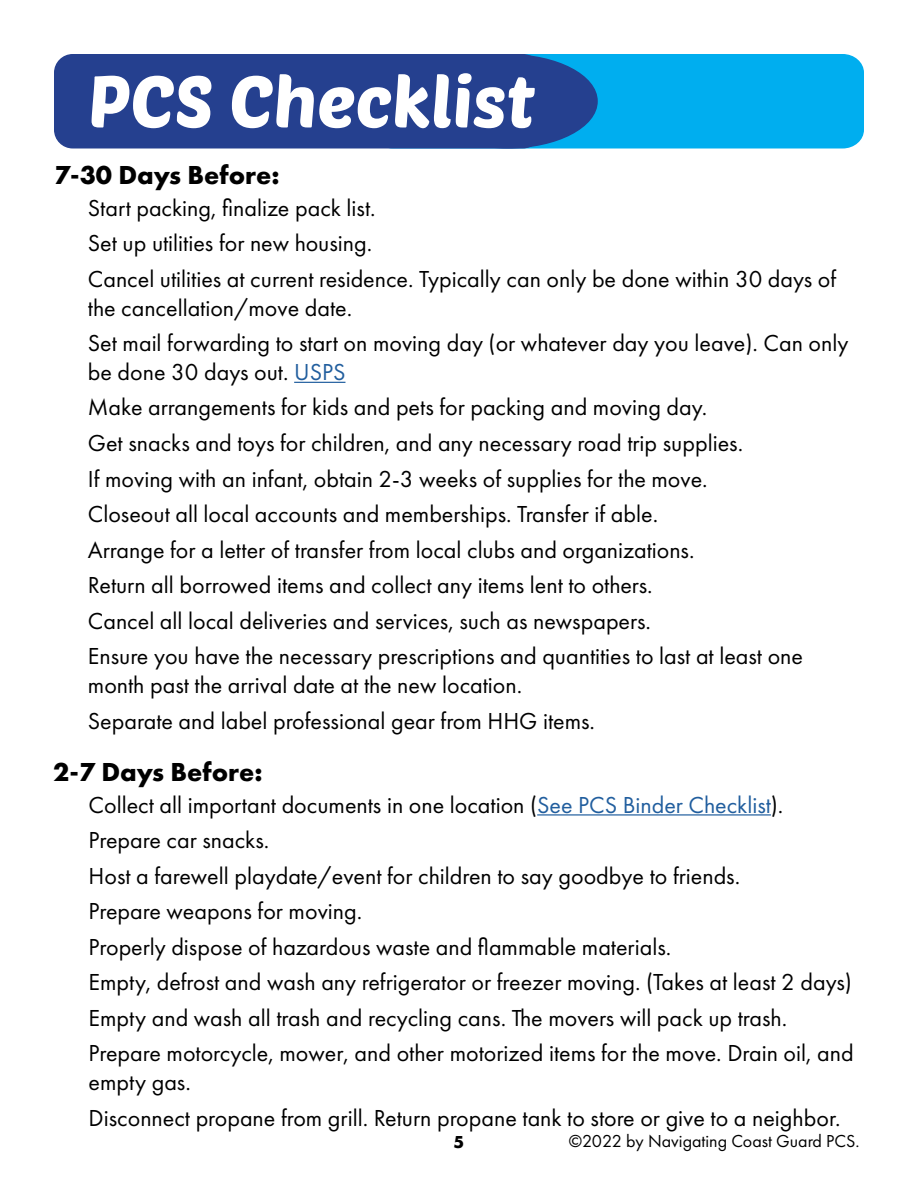
<style>
.page{position:relative;width:918px;height:1188px;background:#fff}
.page>*{position:absolute;margin:0;border:0;box-sizing:border-box;transform-origin:0 0}
.t1{font:72px "Poetsen One";color:#fff}
.t2{font:700 27px "Futura PT";color:#000}
.t3{font:24px/35.5px "Futura PT";color:#000}
.t4{font:18px "Futura PT";color:#000}
.t5{font:700 18px "Futura PT";color:#000}
.s1{color:#215e9e}
</style>
<div class="page">
<hr style="left:294px;top:382px;width:51px;height:1px;background:#215e9e">
<hr style="left:537px;top:814px;width:234px;height:2px;background:#215e9e">
<div style="left:371px;top:54px;width:493px;height:95px;background:#00aeef"></div>
<div style="left:418px;top:55px;width:179px;height:93px;background:#25408f;border-radius:50%"></div>
<div style="left:55px;top:55px;width:486px;height:93px;background:#25408f;border-radius:18px"></div>
<div style="left:54px;top:54px;width:488px;height:94px;border:2px solid #25408f;border-radius:18px"></div>
<h1 class="t1" style="left:88px;top:56px;width:449px">PCS Checklist</h1>
<p class="t2" style="left:54px;top:158px;width:227px">7-30 Days Before:</p>
<p class="t3" style="left:88px;top:190px;width:750px">Start packing, finalize pack list.<br>Set up utilities for new housing.<br>Cancel utilities at current residence. Typically can only be done within 30 days of</p>
<p class="t3" style="left:88px;top:290px;width:762px">the cancellation/move date.<br>Set mail forwarding to start on moving day (or whatever day you leave). Can only</p>
<p class="t3" style="left:88px;top:354px;width:717px">be done 30 days out. <span class="s1">USPS<br></span>Make arrangements for kids and pets for packing and moving day.<br>Get snacks and toys for children, and any necessary road trip supplies.<br>If moving with an infant, obtain 2-3 weeks of supplies for the move.<br>Closeout all local accounts and memberships. Transfer if able.<br>Arrange for a letter of transfer from local clubs and organizations.<br>Return all borrowed items and collect any items lent to others.<br>Cancel all local deliveries and services, such as newspapers.<br>Ensure you have the necessary prescriptions and quantities to last at least one</p>
<p class="t3" style="left:88px;top:667px;width:509px">month past the arrival date at the new location.<br>Separate and label professional gear from HHG items.</p>
<p class="t2" style="left:53px;top:754px;width:211px">2-7 Days Before:</p>
<p class="t3" style="left:89px;top:787px;width:767px">Collect all important documents in one location (<span class="s1">See PCS Binder Checklist</span>).<br>Prepare car snacks.<br>Host a farewell playdate/event for children to say goodbye to friends.<br>Prepare weapons for moving.<br>Properly dispose of hazardous waste and flammable materials.<br>Empty, defrost and wash any refrigerator or freezer moving. (Takes at least 2 days)<br>Empty and wash all trash and recycling cans. The movers will pack up trash.<br>Prepare motorcycle, mower, and other motorized items for the move. Drain oil, and</p>
<p class="t3" style="left:89px;top:1064px;width:753px">empty gas.<br>Disconnect propane from grill. Return propane tank to store or give to a neighbor.</p>
<p class="t5" style="left:454px;top:1130px;width:12px">5</p>
<p class="t4" style="left:569px;top:1130px;width:292px">©2022 by Navigating Coast Guard PCS.</p>
</div>
